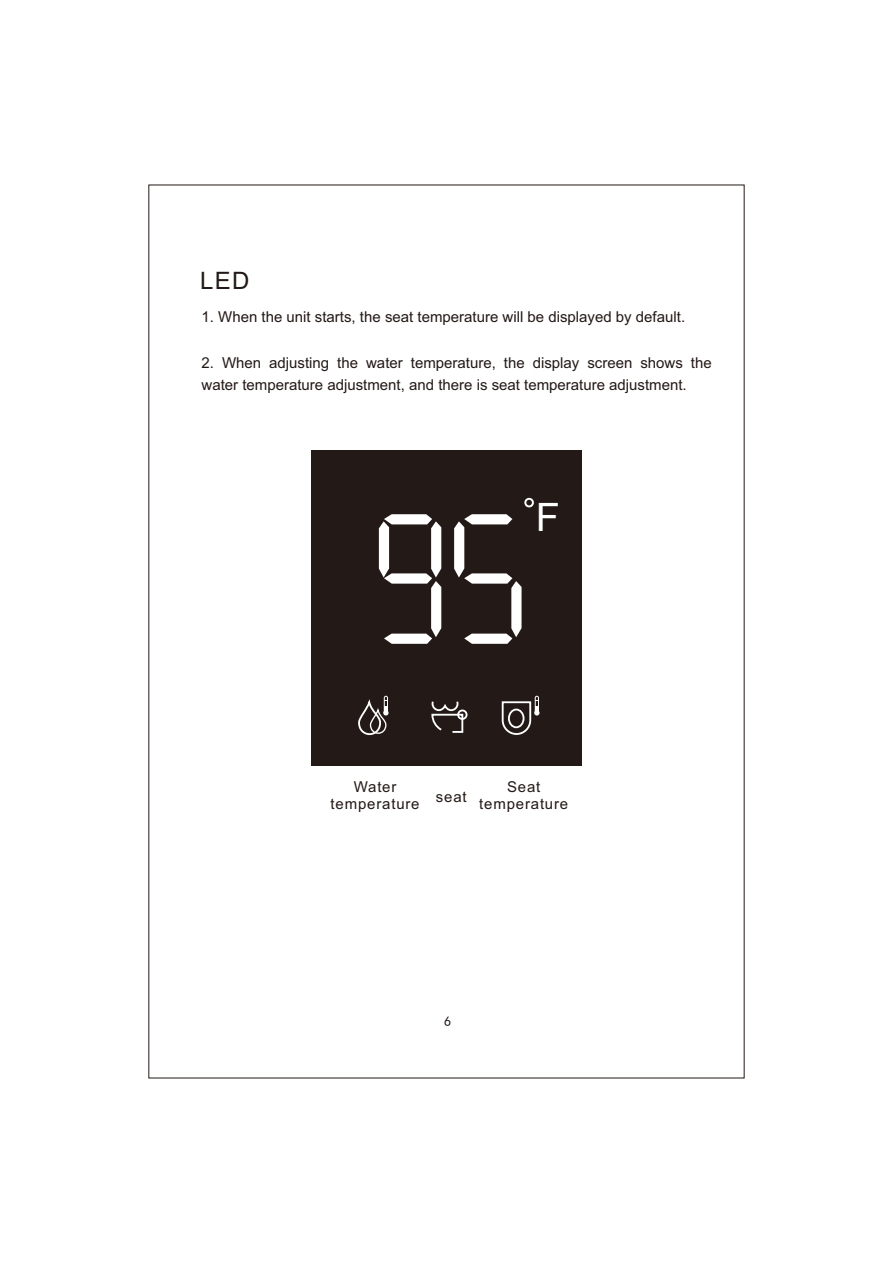
<style>
.page{position:relative;width:893px;height:1263px;background:#fff}
.page>*{position:absolute;margin:0;border:0;box-sizing:border-box;transform-origin:0 0}
.t1{font:39.15px "Arial";color:#fff}
.t2{font:24px "Arial";color:#231916}
.t3{font:15px/22.6px "Arial";color:#231916}
.t4{font:15px/16.6px "Arial";letter-spacing:.055em;color:#231916;text-align:center}
.t5{font:13.5px "Sim Hei";color:#231916}
</style>
<div class="page">
<div style="left:311px;top:450px;width:271px;height:316px;background:#231916"></div>
<svg style="left:454px;top:514px;width:68px;height:130px"></svg>
<svg style="left:524px;top:498px;width:10px;height:9px"></svg>
<svg style="left:358px;top:695px;width:31px;height:41px"></svg>
<div style="left:535px;top:696px;width:4px;height:18px;border:1px solid #fff;border-radius:2px"></div>
<svg style="left:501px;top:700px;width:38px;height:35px"></svg>
<svg style="left:431px;top:701px;width:33px;height:32px"></svg>
<div style="left:457px;top:709px;width:10px;height:11px;border:2px solid #fff;border-radius:50%"></div>
<svg style="left:379px;top:514px;width:62px;height:130px"></svg>
<h2 class="t2" style="left:200px;top:271px;width:51px">LED</h2>
<p class="t3" style="left:202px;top:307px;width:485px">1. When the unit starts, the seat temperature will be displayed by default.</p>
<p class="t3" style="left:202px;top:352px;width:512px">2. When adjusting the water temperature, the display screen shows the water temperature adjustment, and there is seat temperature adjustment.</p>
<h1 class="t1" style="left:536px;top:502px;width:25px">F</h1>
<p class="t4" style="left:331px;top:780px;width:91px">Water temperature</p>
<p class="t3" style="left:436px;top:787px;width:32px">seat</p>
<p class="t4" style="left:479px;top:780px;width:91px">Seat temperature</p>
<p class="t5" style="left:444px;top:1014px;width:8px">6</p>
</div>
